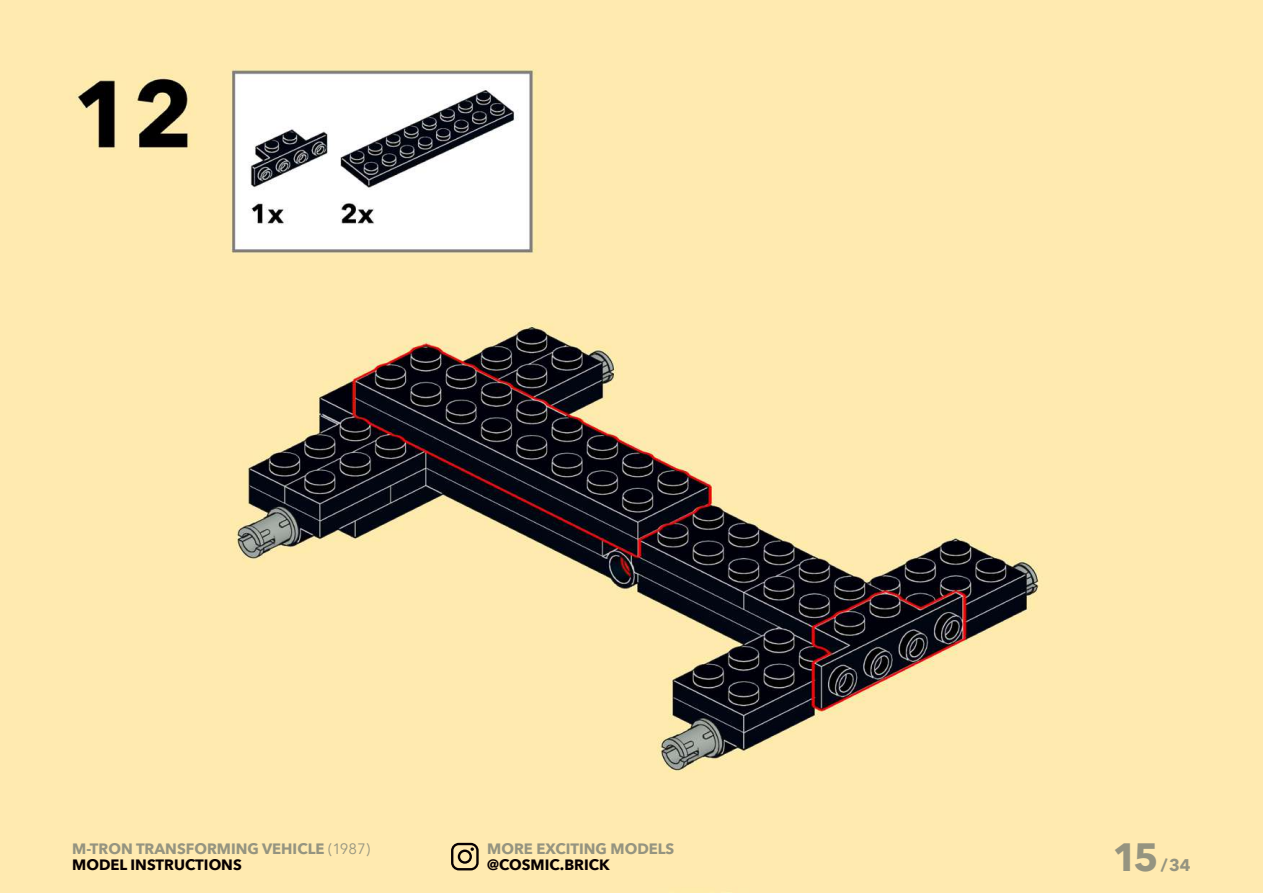
<style>
.page{position:relative;width:1263px;height:893px;background:#fff}
.page>*{position:absolute;margin:0;border:0;box-sizing:border-box;transform-origin:0 0}
.t1{font:700 39.3px "Avenir Next";color:#959480}
.t2{font:700 16.8px "Avenir Next";color:#959480}
.t3{font:700 15px/16.8px "Avenir Next";color:#959480}
.t4{font:700 15px "Avenir Next";color:#080001}
.s1{font-weight:400}
.s2{color:#080001}
</style>
<div class="page">
<img style="left:0;top:0;width:1263px;height:893px">
<svg style="left:451px;top:843px;width:28px;height:27px"></svg>
<p class="t3" style="left:72px;top:840px;width:299px">M-TRON TRANSFORMING VEHICLE <span class="s1">(1987)<br></span><span class="s2">MODEL INSTRUCTIONS</span></p>
<p class="t3" style="left:487px;top:840px;width:189px">MORE EXCITING MODELS</p>
<p class="t4" style="left:487px;top:852px;width:124px">@COSMIC.BRICK</p>
<h1 class="t1" style="left:1112px;top:823px;width:48px">15</h1>
<p class="t2" style="left:1161px;top:850px;width:31px">/34</p>
</div>
